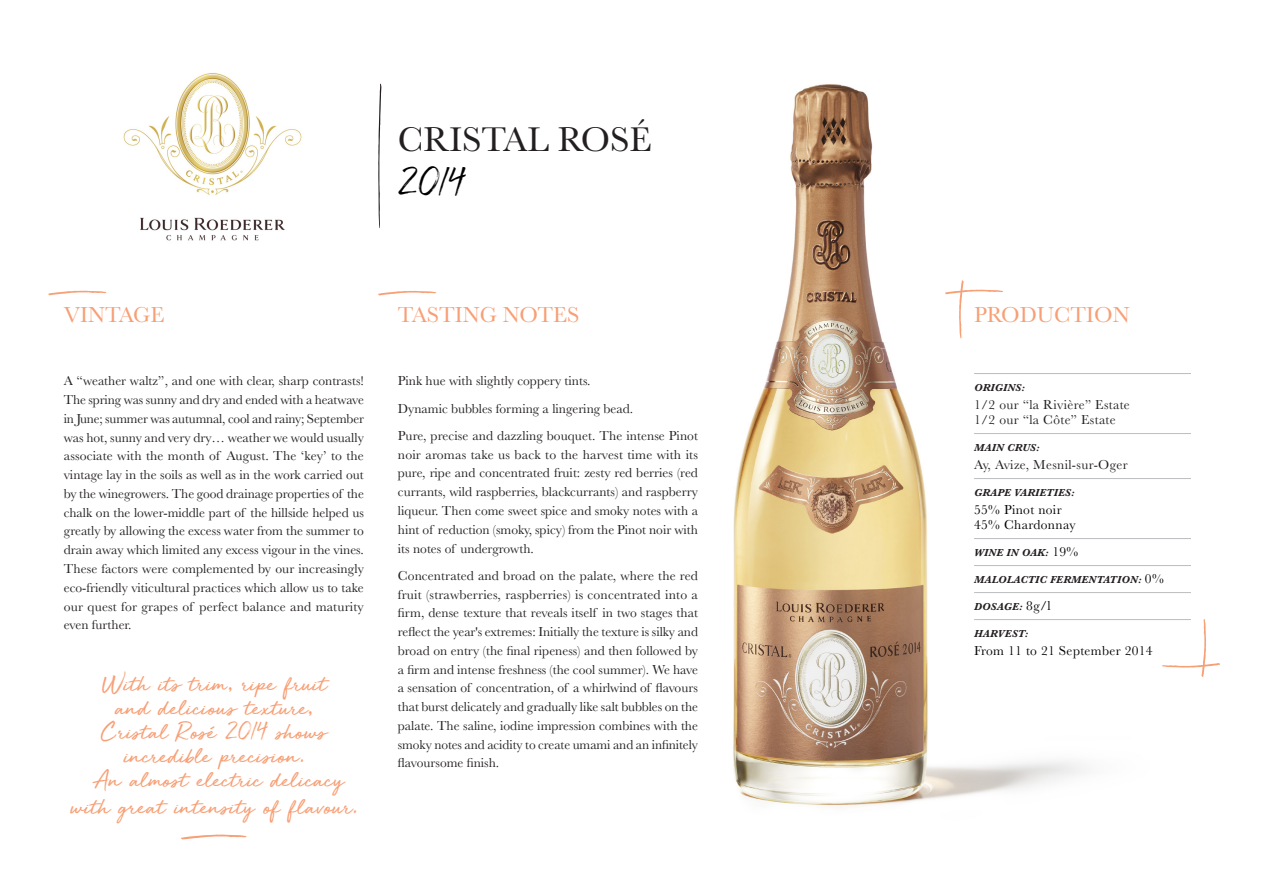
<style>
.page{position:relative;width:1263px;height:893px;background:#fff}
.page>*{position:absolute;margin:0;border:0;box-sizing:border-box;transform-origin:0 0}
.t1{font:40.5px "Golden Plains";color:#000}
.t2{font:35.7px "Baskerville";color:#231f20}
.CITATION{font:25.5px/24px "Golden Plains";color:#f79f75;text-align:center}
.TEXTE_BASKERVILLE{font:22.5px "Baskerville";color:#f79f75}
.GRAND_TITRE{font:22.5px "Baskerville";color:#f79f75}
.TEXTE_BASKERVILLE-2{font:13.5px/18.8px "Baskerville";color:#231f20;text-align:justify}
.TITRE_FILET{font:13.5px/15px "Baskerville";letter-spacing:.025em;color:#231f20}
.TITRE_FILET-2{font:13.5px "Baskerville";letter-spacing:.025em;color:#000}
.TITRE_FILET-3{font:italic 700 10.5px "Baskerville";letter-spacing:.02em;color:#231f20}
.s1{font-weight:400;font-style:normal;font-size:13.5px;color:#000}
</style>
<div class="page">
<img style="left:733px;top:84px;width:353px;height:722px">
<svg style="left:378px;top:84px;width:3px;height:144px"></svg>
<svg style="left:48px;top:291px;width:58px;height:4px"></svg>
<svg style="left:378px;top:291px;width:58px;height:4px"></svg>
<img style="left:123px;top:73px;width:179px;height:168px">
<hr style="left:974px;top:373px;width:217px;height:1px;background:#bcbdc0">
<hr style="left:974px;top:433px;width:217px;height:1px;background:#bcbdc0">
<hr style="left:974px;top:478px;width:217px;height:1px;background:#bcbdc0">
<hr style="left:974px;top:538px;width:217px;height:1px;background:#bcbdc0">
<hr style="left:974px;top:565px;width:217px;height:1px;background:#bcbdc0">
<hr style="left:974px;top:592px;width:217px;height:1px;background:#bcbdc0">
<hr style="left:974px;top:619px;width:217px;height:1px;background:#bcbdc0">
<svg style="left:945px;top:280px;width:58px;height:58px"></svg>
<svg style="left:1162px;top:619px;width:58px;height:58px"></svg>
<svg style="left:181px;top:834px;width:65px;height:5px"></svg>
<h2 class="t2" style="left:398px;top:117px;width:255px">CRISTAL ROSÉ</h2>
<h1 class="t1" style="left:398px;top:156px;width:68px">2014</h1>
<p class="TEXTE_BASKERVILLE" style="left:64px;top:300px;width:102px">VINTAGE</p>
<p class="TEXTE_BASKERVILLE" style="left:398px;top:300px;width:183px">TASTING NOTES</p>
<p class="GRAND_TITRE" style="left:974px;top:300px;width:157px">PRODUCTION</p>
<p class="TEXTE_BASKERVILLE-2" style="left:64px;top:372px;width:302px">A “weather waltz”, and one with clear, sharp contrasts!<br>The spring was sunny and dry and ended with a heatwave in June; summer was autumnal, cool and rainy; September was hot, sunny and very dry… weather we would usually associate with the month of August. The ‘key’ to the vintage lay in the soils as well as in the work carried out by the winegrowers. The good drainage properties of the chalk on the lower-middle part of the hillside helped us greatly by allowing the excess water from the summer to drain away which limited any excess vigour in the vines.<br>These factors were complemented by our increasingly eco-friendly viticultural practices which allow us to take our quest for grapes of perfect balance and maturity even further.</p>
<p class="TITRE_FILET-3" style="left:974px;top:380px;width:53px">ORIGINS:</p>
<p class="TEXTE_BASKERVILLE-2" style="left:398px;top:372px;width:194px">Pink hue with slightly coppery tints.</p>
<p class="TEXTE_BASKERVILLE-2" style="left:398px;top:399px;width:237px">Dynamic bubbles forming a lingering bead.</p>
<p class="TEXTE_BASKERVILLE-2" style="left:398px;top:426px;width:302px">Pure, precise and dazzling bouquet. The intense Pinot noir aromas take us back to the harvest time with its pure, ripe and concentrated fruit: zesty red berries (red currants, wild raspberries, blackcurrants) and raspberry liqueur. Then come sweet spice and smoky notes with a hint of reduction (smoky, spicy) from the Pinot noir with its notes of undergrowth.</p>
<p class="TEXTE_BASKERVILLE-2" style="left:398px;top:566px;width:302px">Concentrated and broad on the palate, where the red fruit (strawberries, raspberries) is concentrated into a firm, dense texture that reveals itself in two stages that reflect the year's extremes: Initially the texture is silky and broad on entry (the final ripeness) and then followed by a firm and intense freshness (the cool summer). We have a sensation of concentration, of a whirlwind of flavours that burst delicately and gradually like salt bubbles on the palate. The saline, iodine impression combines with the smoky notes and acidity to create umami and an infinitely flavoursome finish.</p>
<p class="TITRE_FILET" style="left:974px;top:397px;width:157px">1/2 our “la Rivière” Estate<br>1/2 our “la Côte” Estate</p>
<p class="TITRE_FILET-3" style="left:974px;top:440px;width:67px">MAIN CRUS:</p>
<p class="TITRE_FILET" style="left:974px;top:457px;width:155px">Ay, Avize, Mesnil-sur-Oger</p>
<p class="TITRE_FILET-3" style="left:974px;top:485px;width:102px">GRAPE VARIETIES:</p>
<p class="TITRE_FILET-2" style="left:974px;top:501px;width:89px">55% Pinot noir</p>
<p class="TITRE_FILET-2" style="left:974px;top:516px;width:103px">45% Chardonnay</p>
<p class="TITRE_FILET-3" style="left:974px;top:545px;width:106px">WINE IN OAK: <span class="s1">19%</span></p>
<p class="TITRE_FILET-3" style="left:974px;top:572px;width:191px">MALOLACTIC FERMENTATION: <span class="s1">0%</span></p>
<p class="TITRE_FILET-3" style="left:974px;top:599px;width:78px">DOSAGE: <span class="s1">8g/l</span></p>
<p class="TITRE_FILET-3" style="left:974px;top:626px;width:56px">HARVEST:</p>
<p class="TITRE_FILET-2" style="left:974px;top:642px;width:180px">From 11 to 21 September 2014</p>
<p class="CITATION" style="left:93px;top:672px;width:253px">With its trim, ripe fruit and delicious texture,<br>Cristal Rosé 2014 shows incredible precision.<br>An almost electric delicacy</p>
<p class="CITATION" style="left:71px;top:795px;width:288px">with great intensity of flavour.</p>
</div>
